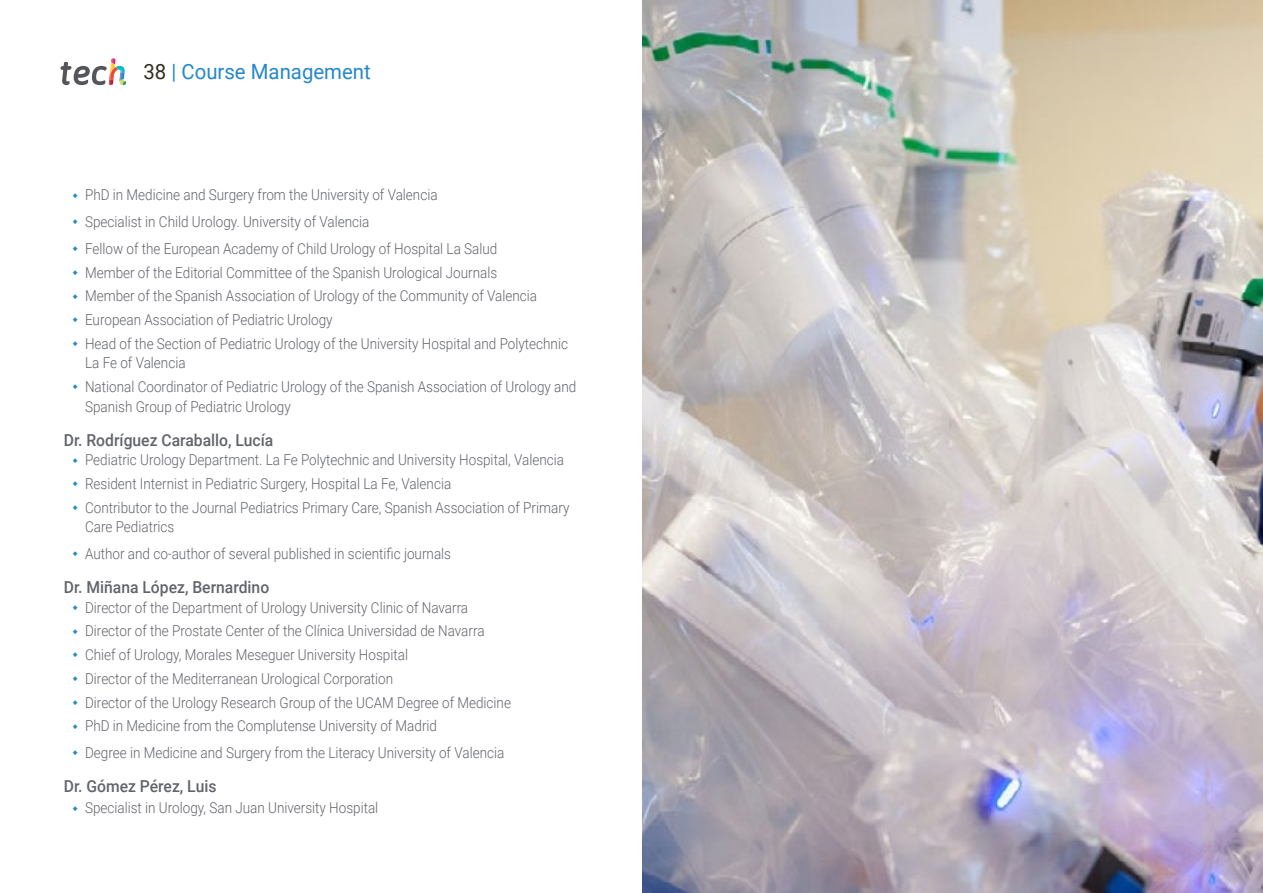
<style>
.page{position:relative;width:1263px;height:893px;background:#fff}
.page>*{position:absolute;margin:0;border:0;box-sizing:border-box;transform-origin:0 0}
.t1{font:21px "Roboto";color:#2488c9}
.t2{font:500 16.5px "Roboto";color:#61646a;scale:.95 1}
.t3{font:300 15px/23.7px "Roboto";color:#61646a;scale:.9 1}
.s1{color:#312e20}
</style>
<div class="page">
<svg style="left:61px;top:58px;width:65px;height:28px"></svg>
<img style="left:642px;top:0;width:621px;height:893px">
<h1 class="t1" style="left:144px;top:57px;width:229px"><span class="s1">38</span> | Course Management</h1>
<p class="t3" style="left:85px;top:181px;width:460px;line-height:26.7px">PhD in Medicine and Surgery from the University of Valencia<br>Specialist in Child Urology. University of Valencia<br>Fellow of the European Academy of Child Urology of Hospital La Salud</p>
<p class="t3" style="left:85px;top:260px;width:538px">Member of the Editorial Committee of the Spanish Urological Journals<br>Member of the Spanish Association of Urology of the Community of Valencia European Association of Pediatric Urology<br>Head of the Section of Pediatric Urology of the University Hospital and Polytechnic</p>
<p class="t3" style="left:85px;top:351px;width:547px">La Fe of Valencia<br>National Coordinator of Pediatric Urology of the Spanish Association of Urology and</p>
<p class="t3" style="left:85px;top:394px;width:230px">Spanish Group of Pediatric Urology</p>
<p class="t2" style="left:64px;top:428px;width:222px">Dr. Rodríguez Caraballo, Lucía</p>
<p class="t3" style="left:85px;top:447px;width:540px">Pediatric Urology Department. La Fe Polytechnic and University Hospital, Valencia<br>Resident Internist in Pediatric Surgery, Hospital La Fe, Valencia<br>Contributor to the Journal Pediatrics Primary Care, Spanish Association of Primary</p>
<p class="t3" style="left:85px;top:513px;width:408px;line-height:26.7px">Care Pediatrics<br>Author and co-author of several published in scientific journals</p>
<p class="t2" style="left:64px;top:576px;width:218px">Dr. Miñana López, Bernardino</p>
<p class="t3" style="left:85px;top:595px;width:475px">Director of the Department of Urology University Clinic of Navarra Director of the Prostate Center of the Clínica Universidad de Navarra Chief of Urology, Morales Meseguer University Hospital<br>Director of the Mediterranean Urological Corporation<br>Director of the Urology Research Group of the UCAM Degree of Medicine PhD in Medicine from the Complutense University of Madrid</p>
<p class="t3" style="left:85px;top:740px;width:467px">Degree in Medicine and Surgery from the Literacy University of Valencia</p>
<p class="t2" style="left:64px;top:775px;width:162px">Dr. Gómez Pérez, Luis</p>
<p class="t3" style="left:85px;top:796px;width:327px">Specialist in Urology, San Juan University Hospital</p>
</div>
